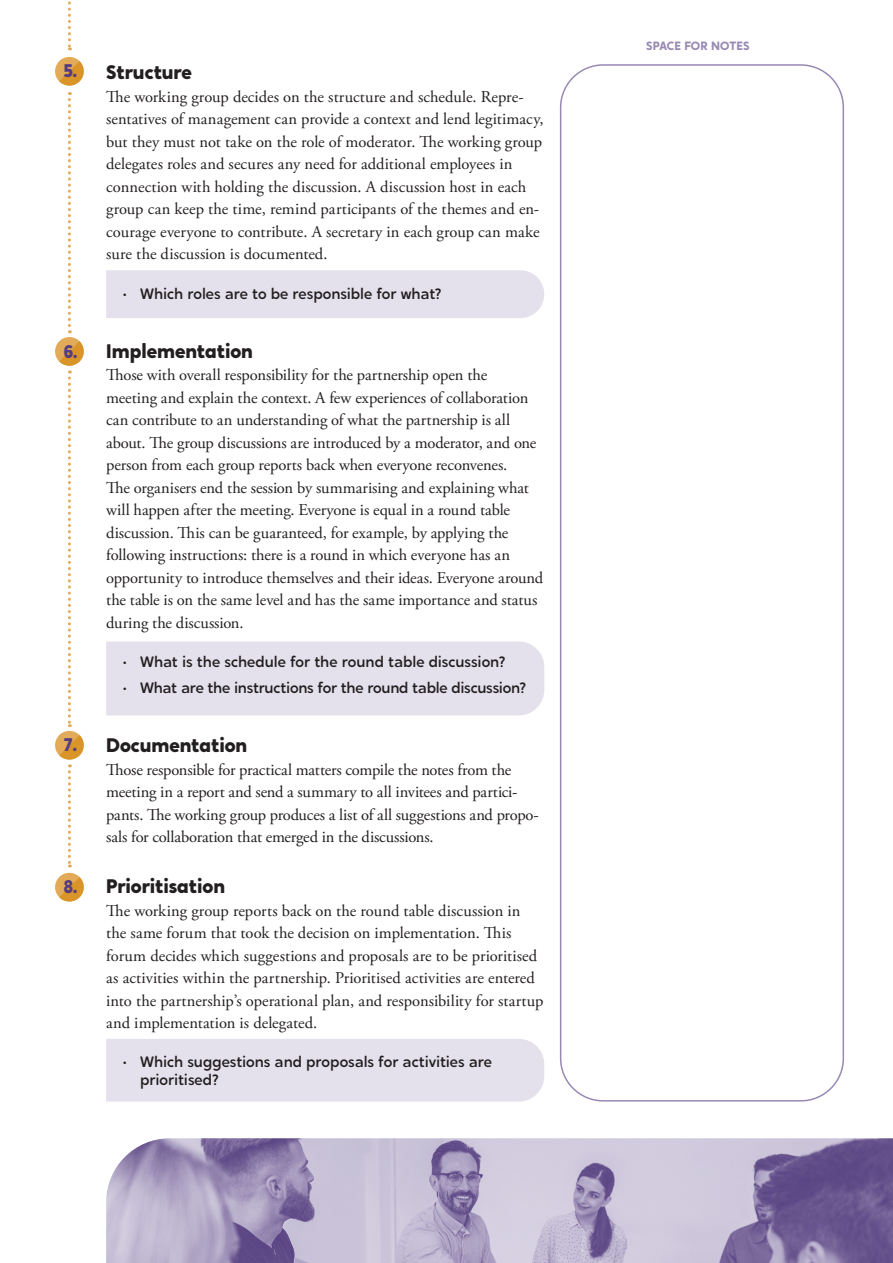
<style>
.page{position:relative;width:893px;height:1263px;background:#fff}
.page>*{position:absolute;margin:0;border:0;box-sizing:border-box;transform-origin:0 0}
.t1{font:800 19.5px "Crossten";letter-spacing:-.005em;color:#231f20}
.t2{font:16.5px/22.5px "Adobe Garamond Pro";letter-spacing:-.005em;color:#231f20}
.t3{font:500 15px/18px "Crossten";letter-spacing:-.01em;color:#231f20}
.t4{font:700 12px "Crossten";letter-spacing:.005em;color:#9789b3}
.s1{font-size:18.3px;color:#553d80}
</style>
<div class="page">
<div style="left:106px;top:641px;width:438px;height:74px;background:#e5e1ec"></div>
<div style="left:106px;top:1039px;width:438px;height:62px;background:#e5e1ec"></div>
<div style="left:106px;top:270px;width:438px;height:48px;background:#e5e1ec"></div>
<svg style="left:55px;top:1px;width:29px;height:901px"></svg>
<div style="left:560px;top:64px;width:284px;height:1037px;border:2px solid #9789b3;border-radius:43px"></div>
<img style="left:106px;top:1138px;width:787px;height:125px">
<p class="t1" style="left:64px;top:60px;width:130px"><span class="s1">5.</span> Structure</p>
<p class="t2" style="left:106px;top:86px;width:439px">The working group decides on the structure and schedule. Repre&shy;sentatives of management can provide a context and lend legitimacy, but they must not take on the role of moderator. The working group delegates roles and secures any need for additional employees in connection with holding the discussion. A discussion host in each group can keep the time, remind participants of the themes and en&shy;courage everyone to contribute. A secretary in each group can make sure the discussion is documented.</p>
<p class="t3" style="left:123px;top:284px;width:320px">• Which roles are to be responsible for what?</p>
<p class="t1" style="left:64px;top:338px;width:191px"><span class="s1">6.</span> Implementation</p>
<p class="t2" style="left:106px;top:364px;width:439px">Those with overall responsibility for the partnership open the<br>meeting and explain the context. A few experiences of collaboration can contribute to an understanding of what the partnership is all about. The group discussions are introduced by a moderator, and one person from each group reports back when everyone reconvenes.<br>The organisers end the session by summarising and explaining what will happen after the meeting. Everyone is equal in a round table discussion. This can be guaranteed, for example, by applying the following instructions: there is a round in which everyone has an opportunity to introduce themselves and their ideas. Everyone around the table is on the same level and has the same importance and status during the discussion.</p>
<p class="t3" style="left:123px;top:652px;width:384px">• What is the schedule for the round table discussion?</p>
<p class="t3" style="left:123px;top:679px;width:404px">• What are the instructions for the round table discussion?</p>
<p class="t1" style="left:64px;top:733px;width:185px"><span class="s1">7.</span> Documentation</p>
<p class="t2" style="left:106px;top:759px;width:434px">Those responsible for practical matters compile the notes from the meeting in a report and send a summary to all invitees and partici&shy;pants. The working group produces a list of all suggestions and propo&shy;sals for collaboration that emerged in the discussions.</p>
<p class="t1" style="left:64px;top:874px;width:163px"><span class="s1">8.</span> Prioritisation</p>
<p class="t2" style="left:106px;top:900px;width:439px">The working group reports back on the round table discussion in the same forum that took the decision on implementation. This forum decides which suggestions and proposals are to be prioritised as activities within the partnership. Prioritised activities are entered into the partnership’s operational plan, and responsibility for startup and implementation is delegated.</p>
<p class="t3" style="left:140px;top:1053px;width:353px;text-indent:-17px">• Which suggestions and proposals for activities are prioritised?</p>
<p class="t4" style="left:646px;top:39px;width:105px">SPACE FOR NOTES</p>
</div>
